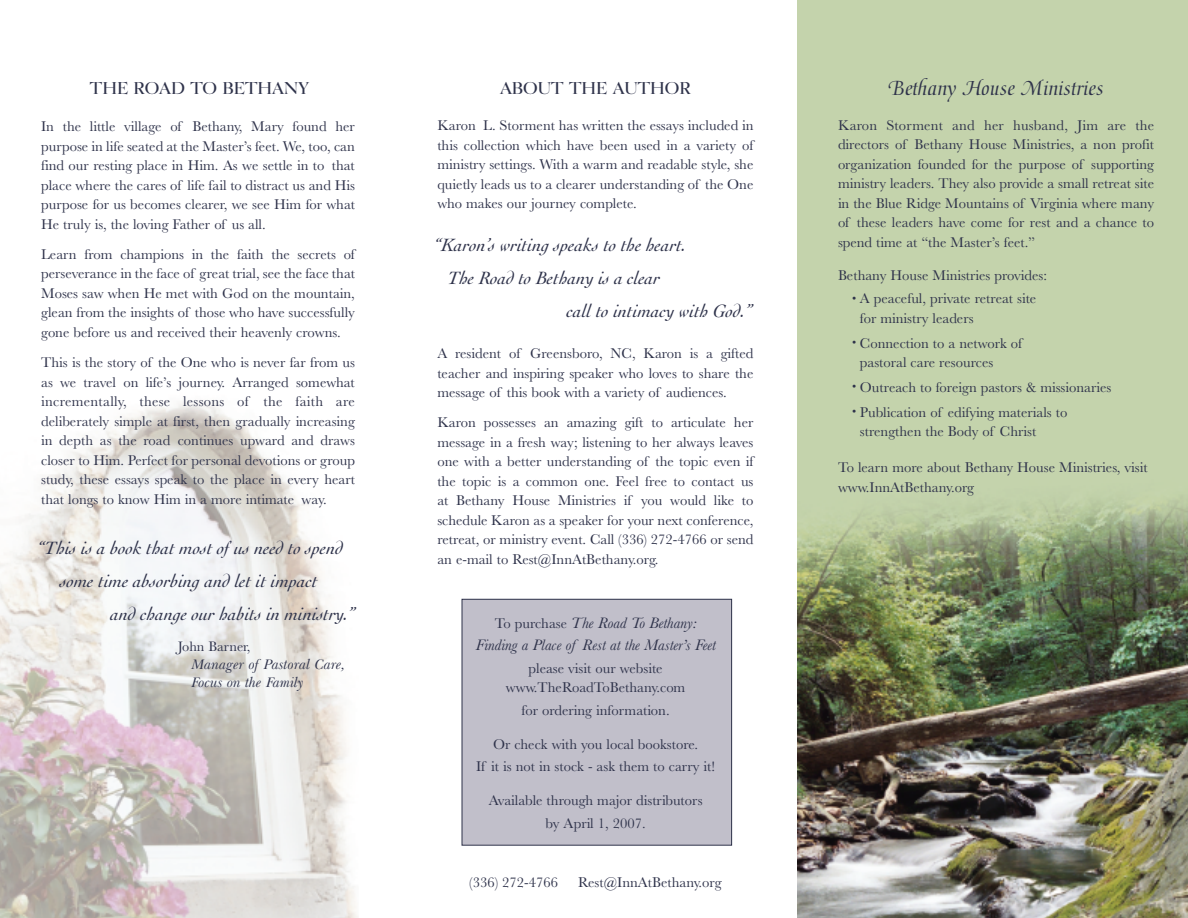
<style>
.page{position:relative;width:1188px;height:918px;background:#fff}
.page>*{position:absolute;margin:0;border:0;box-sizing:border-box;transform-origin:0 0}
.t1{font:22.5px "Medici Script";color:#2e324a}
.t2{font:italic 18.75px/33px "Cochin";color:#2e324a;text-align:center}
.t3{font:16.5px "Be Lucian Demi";color:#2e324a}
.t4{font:italic 15.75px/22.8px "Baskerville";color:#2e324a;text-align:center}
.t5{font:14.7px/19.5px "Baskerville";color:#2e324a;text-align:justify}
.t6{font:italic 14.25px/18px "Baskerville BT";color:#2e324a}
.t7{font:14.25px "Baskerville";color:#2e324a}
.s1{font-style:normal;font-size:14.7px}
.s2{font-style:normal;font-size:14.25px}
.s3{font-size:14.25px}
.s4{font-size:12px}
</style>
<div class="page">
<img style="left:798px;top:0;width:390px;height:918px">
<img style="left:0;top:403px;width:358px;height:515px">
<div style="left:462px;top:599px;width:270px;height:246px;background:#c1bfca"></div>
<div style="left:462px;top:599px;width:270px;height:247px;border:1px solid #2e324a"></div>
<p class="t3" style="left:90px;top:78px;width:221px">THE ROAD TO BETHANY</p>
<p class="t3" style="left:500px;top:78px;width:192px">ABOUT THE AUTHOR</p>
<h1 class="t1" style="left:889px;top:78px;width:216px">Bethany House Ministries</h1>
<p class="t5" style="left:41px;top:118px;width:315px">In the little village of Bethany, Mary found her purpose in life seated at the Master’s feet. We, too, can find our resting place in Him. As we settle in to that place where the cares of life fail to distract us and His purpose for us becomes clearer, we see Him for what He truly is, the loving Father of us all.</p>
<p class="t5" style="left:41px;top:246px;width:315px">Learn from champions in the faith the secrets of perseverance in the face of great trial, see the face that Moses saw when He met with God on the mountain, glean from the insights of those who have successfully gone before us and received their heavenly crowns.</p>
<p class="t5" style="left:41px;top:354px;width:315px">This is the story of the One who is never far from us as we travel on life’s journey. Arranged somewhat incrementally, these lessons of the faith are deliberately simple at first, then gradually increasing in depth as the road continues upward and draws closer to Him. Perfect for personal devotions or group study, these essays speak to the place in every heart that longs to know Him in a more intimate way.</p>
<p class="t2" style="left:37px;top:533px;width:307px">“This is a book that most of us need to spend some time absorbing and let it impact</p>
<p class="t2" style="left:111px;top:599px;width:246px">and change our habits in ministry.”</p>
<p class="t7" style="left:178px;top:642px;width:74px">John Barner,</p>
<p class="t6" style="left:191px;top:657px;width:156px">Manager of Pastoral Care,<br>Focus on the Family</p>
<p class="t5" style="left:437px;top:117px;width:318px">Karon L. Storment has written the essays included in this collection which have been used in a variety of ministry settings. With a warm and readable style, she quietly leads us to a clearer understanding of the One who makes our journey complete.</p>
<p class="t2" style="left:434px;top:230px;width:254px">“Karon’s writing speaks to the heart.</p>
<p class="t2" style="left:448px;top:263px;width:214px">The Road to Bethany is a clear</p>
<p class="t2" style="left:567px;top:296px;width:187px">call to intimacy with God.”</p>
<p class="t5" style="left:437px;top:345px;width:318px">A resident of Greensboro, NC, Karon is a gifted teacher and inspiring speaker who loves to share the message of this book with a variety of audiences.</p>
<p class="t5" style="left:437px;top:415px;width:318px">Karon possesses an amazing gift to articulate her message in a fresh way; listening to her always leaves one with a better understanding of the topic even if the topic is a common one. Feel free to contact us at Bethany House Ministries if you would like to schedule Karon as a speaker for your next conference, retreat, or ministry event. Call (336) 272-4766 or send an e-mail to Rest@InnAtBethany.org.</p>
<p class="t4" style="left:476px;top:613px;width:242px"><span class="s1">To purchas</span><span class="s2">e</span> The Road To Bethany:<br>Finding a Place of Rest at the Master’s Feet</p>
<p class="t5" style="left:506px;top:660px;width:181px;text-align:center">please visit our website www.TheRoadToBethany.com</p>
<p class="t5" style="left:522px;top:702px;width:150px">for ordering information.</p>
<p class="t5" style="left:476px;top:734px;width:241px;line-height:22.8px;text-align:center">Or check with you local bookstore.<br>If it is not in stock - ask them to carry it!</p>
<p class="t5" style="left:489px;top:790px;width:215px;line-height:22.8px;text-align:center">Available through major distributors by April 1, 2007<span class="s3">.</span></p>
<p class="t5" style="left:469px;top:875px;width:90px">(336) 272-4766</p>
<p class="t5" style="left:578px;top:875px;width:145px">Rest@InnAtBethany.org</p>
<p class="t5" style="left:838px;top:117px;width:318px">Karon Storment and her husband, Jim are the directors of Bethany House Ministries, a non profit organization founded for the purpose of supporting ministry leaders. They also provide a small retreat site in the Blue Ridge Mountains of Virginia where many of these leaders have come for rest and a chance to spend time at “the Master’s feet.”</p>
<p class="t5" style="left:838px;top:268px;width:211px">Bethany House Ministries provides:</p>
<p class="t5" style="left:860px;top:290px;width:178px;text-indent:-8px"><span class="s4">•</span> A peaceful, private retreat site for ministry leaders</p>
<p class="t5" style="left:860px;top:335px;width:164px;text-indent:-8px"><span class="s4">•</span> Connection to a network of pastoral care resources</p>
<p class="t5" style="left:852px;top:379px;width:261px"><span class="s4">•</span> Outreach to foreign pastors &amp; missionaries</p>
<p class="t5" style="left:860px;top:404px;width:209px;text-indent:-8px"><span class="s4">•</span> Publication of edifying materials to strengthen the Body of Christ</p>
<p class="t5" style="left:838px;top:459px;width:311px">To learn more about Bethany House Ministries, visit www.InnAtBethany.org</p>
</div>
